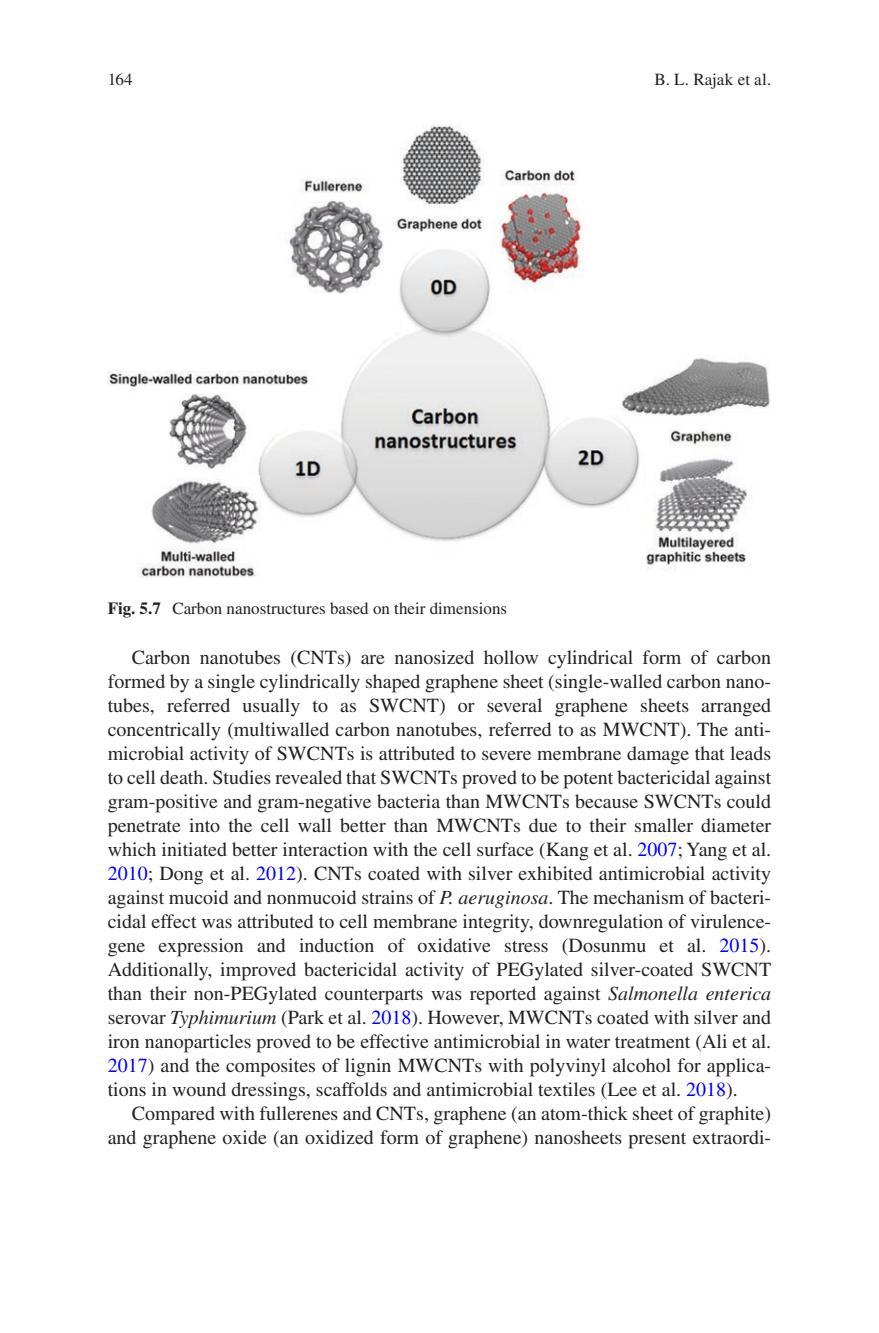
<style>
.page{position:relative;width:879px;height:1333px;background:#fff}
.page>*{position:absolute;margin:0;border:0;box-sizing:border-box;transform-origin:0 0}
.t1{font:20px/24px "Nwkgfb Times LT Std";color:#231f20;text-align:justify}
.t2{font:17px "Nwkgfb Times LT Std";color:#231f20}
.t3{font:17px "Srnsnh Times LT Std";letter-spacing:.01em;color:#231f20}
.s1{font-family:"Sydxky Times LT Std";font-weight:700}
.s2{color:#0000fa}
.s3{font-family:"Bqhkhj Times LT Std";font-style:italic}
</style>
<div class="page">
<img style="left:108px;top:124px;width:663px;height:454px">
<p class="t2" style="left:108px;top:70px;width:27px">164</p>
<p class="t3" style="left:654px;top:70px;width:118px">B. L. Rajak et al.</p>
<p class="t2" style="left:108px;top:599px;width:401px"><span class="s1">Fig. 5.7</span> Carbon nanostructures based on their dimensions</p>
<p class="t1" style="left:108px;top:645px;width:665px;text-indent:24px">Carbon nanotubes (CNTs) are nanosized hollow cylindrical form of carbon formed by a single cylindrically shaped graphene sheet (single-walled carbon nano&shy;tubes, referred usually to as SWCNT) or several graphene sheets arranged concentrically (multiwalled carbon nanotubes, referred to as MWCNT). The anti&shy;microbial activity of SWCNTs is attributed to severe membrane damage that leads to cell death. Studies revealed that SWCNTs proved to be potent bactericidal against gram-positive and gram-negative bacteria than MWCNTs because SWCNTs could penetrate into the cell wall better than MWCNTs due to their smaller diameter which initiated better interaction with the cell surface (Kang et al. <span class="s2">2007</span>; Yang et al.<br><span class="s2">2010</span>; Dong et al. <span class="s2">2012</span>). CNTs coated with silver exhibited antimicrobial activity against mucoid and nonmucoid strains of <span class="s3">P. aeruginosa</span>. The mechanism of bacteri&shy;cidal effect was attributed to cell membrane integrity, downregulation of virulence&shy;gene expression and induction of oxidative stress (Dosunmu et al. <span class="s2">2015</span>).<br>Additionally, improved bactericidal activity of PEGylated silver-coated SWCNT than their non-PEGylated counterparts was reported against <span class="s3">Salmonella enterica </span>serovar <span class="s3">Typhimurium</span> (Park et al. <span class="s2">2018</span>). However, MWCNTs coated with silver and iron nanoparticles proved to be effective antimicrobial in water treatment (Ali et al.<br><span class="s2">2017</span>) and the composites of lignin MWCNTs with polyvinyl alcohol for applica&shy;tions in wound dressings, scaffolds and antimicrobial textiles (Lee et al. <span class="s2">2018</span>).</p>
<p class="t1" style="left:108px;top:1101px;width:665px;text-align:right">Compared with fullerenes and CNTs, graphene (an atom-thick sheet of graphite) and graphene oxide (an oxidized form of graphene) nanosheets present extraordi-</p>
</div>
